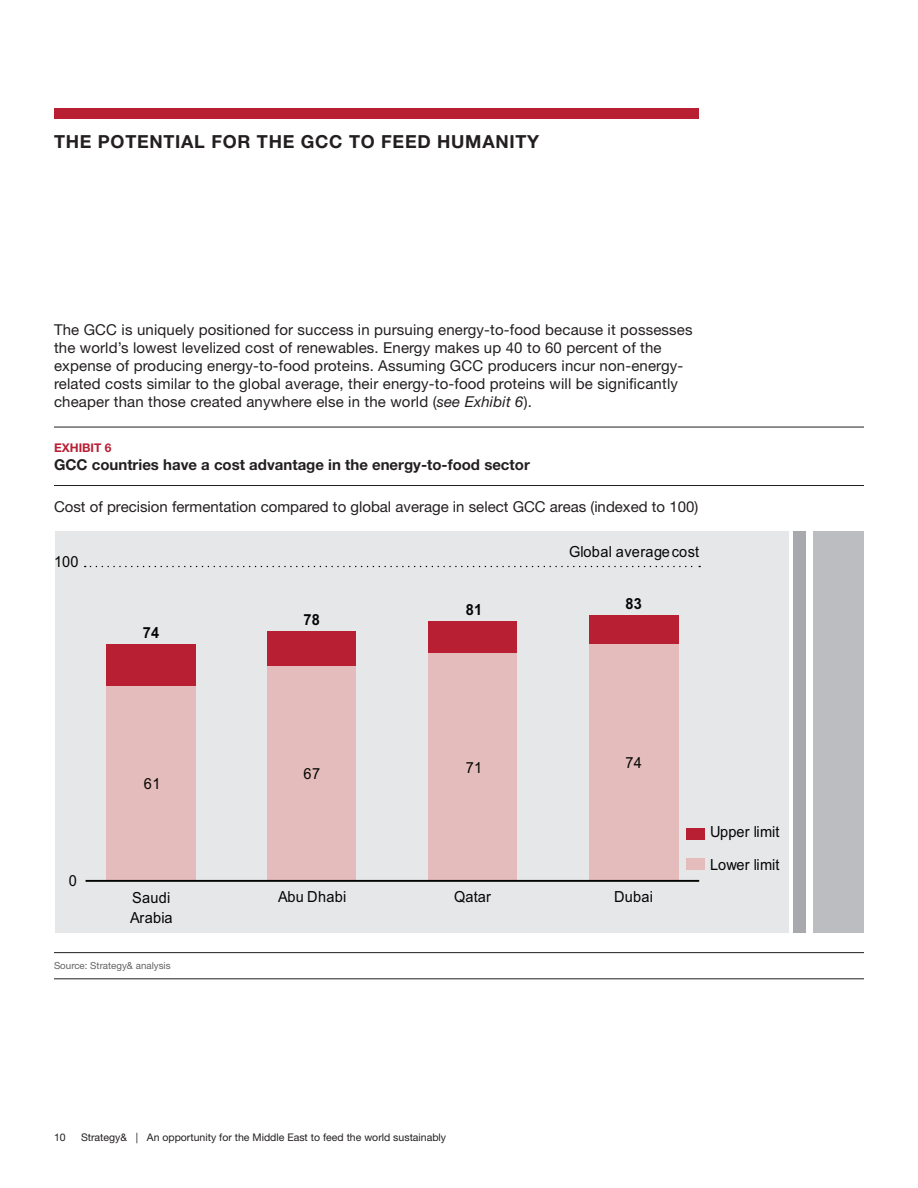
<style>
.page{position:relative;width:918px;height:1188px;background:#fff}
.page>*{position:absolute;margin:0;border:0;box-sizing:border-box;transform-origin:0 0}
.Section_Title_12_14{font:700 18px "Helvetica Neue LT Std";letter-spacing:.04em;color:#231f20}
.t1{font:15.3px/20.1px "Arial";letter-spacing:.02em;color:#040503;scale:.95 1}
.t2{font:700 15.3px "Arial";letter-spacing:.02em;color:#040503;scale:.95 1}
.Body_Bullets_10_12{font:15px/18px "Helvetica Neue LT Std";letter-spacing:.01em;color:#231f20}
.Exhibit_Title_10_12{font:700 15px "Helvetica Neue LT Std";color:#231f20}
.Exhibit_Number_8_10{font:700 12px "Helvetica Neue LT Std";color:#b91f33}
.t3{font:10.5px "Helvetica Neue LT Std";color:#231f20}
.Footnotes_6_5_8{font:9.75px "Helvetica Neue LT Std";color:#636366}
.s1{font-style:italic}
</style>
<div class="page">
<div style="left:54px;top:108px;width:645px;height:11px;background:#b91f33"></div>
<hr style="left:54px;top:485px;width:810px;height:1px;background:#231f20">
<hr style="left:54px;top:978px;width:810px;height:1px;background:#231f20">
<hr style="left:54px;top:427px;width:810px;height:1px;background:#231f20">
<hr style="left:54px;top:952px;width:810px;height:1px;background:#231f20">
<div style="left:56px;top:531px;width:733px;height:402px;background:#e6e7e9"></div>
<div style="left:814px;top:531px;width:50px;height:402px;background:#bcbdc0"></div>
<div style="left:793px;top:531px;width:12px;height:402px;background:#a8a9ad"></div>
<svg style="left:85px;top:566px;width:615px;height:1px"></svg>
<div style="left:106px;top:685px;width:90px;height:196px;background:#e3bcbb"></div>
<div style="left:267px;top:666px;width:89px;height:215px;background:#e3bcbb"></div>
<div style="left:429px;top:653px;width:88px;height:228px;background:#e3bcbb"></div>
<div style="left:589px;top:644px;width:89px;height:237px;background:#e3bcbb"></div>
<div style="left:106px;top:644px;width:90px;height:41px;background:#b91f33"></div>
<div style="left:267px;top:631px;width:89px;height:35px;background:#b91f33"></div>
<div style="left:429px;top:622px;width:88px;height:31px;background:#b91f33"></div>
<div style="left:589px;top:615px;width:89px;height:29px;background:#b91f33"></div>
<hr style="left:86px;top:880px;width:613px;height:2px;background:#040503">
<div style="left:687px;top:828px;width:18px;height:12px;background:#b91f33"></div>
<div style="left:687px;top:858px;width:18px;height:12px;background:#e3bcbb"></div>
<p class="Section_Title_12_14" style="left:54px;top:131px;width:487px">THE POTENTIAL FOR THE GCC TO FEED HUMANITY</p>
<p class="Body_Bullets_10_12" style="left:54px;top:320px;width:640px">The GCC is uniquely positioned for success in pursuing energy-to-food because it possesses the world’s lowest levelized cost of renewables. Energy makes up 40 to 60 percent of the expense of producing energy-to-food proteins. Assuming GCC producers incur non-energy&shy;related costs similar to the global average, their energy-to-food proteins will be significantly cheaper than those created anywhere else in the world (<span class="s1">see Exhibit 6</span>).</p>
<p class="Exhibit_Number_8_10" style="left:54px;top:440px;width:59px">EXHIBIT 6</p>
<p class="Exhibit_Title_10_12" style="left:54px;top:455px;width:477px">GCC countries have a cost advantage in the energy-to-food sector</p>
<p class="Body_Bullets_10_12" style="left:54px;top:498px;width:646px">Cost of precision fermentation compared to global average in select GCC areas (indexed to 100)</p>
<p class="t1" style="left:54px;top:551px;width:27px">100</p>
<p class="t2" style="left:143px;top:622px;width:19px">74</p>
<p class="t2" style="left:304px;top:609px;width:19px">78</p>
<p class="t2" style="left:466px;top:599px;width:19px">81</p>
<p class="t1" style="left:569px;top:541px;width:139px">Global average cost</p>
<p class="t2" style="left:625px;top:593px;width:19px">83</p>
<p class="t1" style="left:69px;top:871px;width:10px">0</p>
<p class="t1" style="left:144px;top:773px;width:19px">61</p>
<p class="t1" style="left:304px;top:763px;width:19px">67</p>
<p class="t1" style="left:466px;top:757px;width:19px">71</p>
<p class="t1" style="left:625px;top:752px;width:19px">74</p>
<p class="t1" style="left:130px;top:888px;width:46px">Saudi<br>Arabia</p>
<p class="t1" style="left:454px;top:886px;width:40px">Qatar</p>
<p class="t1" style="left:614px;top:886px;width:43px">Dubai</p>
<p class="t1" style="left:278px;top:886px;width:73px">Abu Dhabi</p>
<p class="Footnotes_6_5_8" style="left:54px;top:960px;width:118px">Source: Strategy&amp; analysis</p>
<p class="t1" style="left:710px;top:821px;width:75px">Upper limit</p>
<p class="t1" style="left:710px;top:854px;width:75px">Lower limit</p>
<p class="t3" style="left:54px;top:1132px;width:13px">10</p>
<p class="t3" style="left:81px;top:1132px;width:367px">Strategy&amp; | An opportunity for the Middle East to feed the world sustainably</p>
</div>
